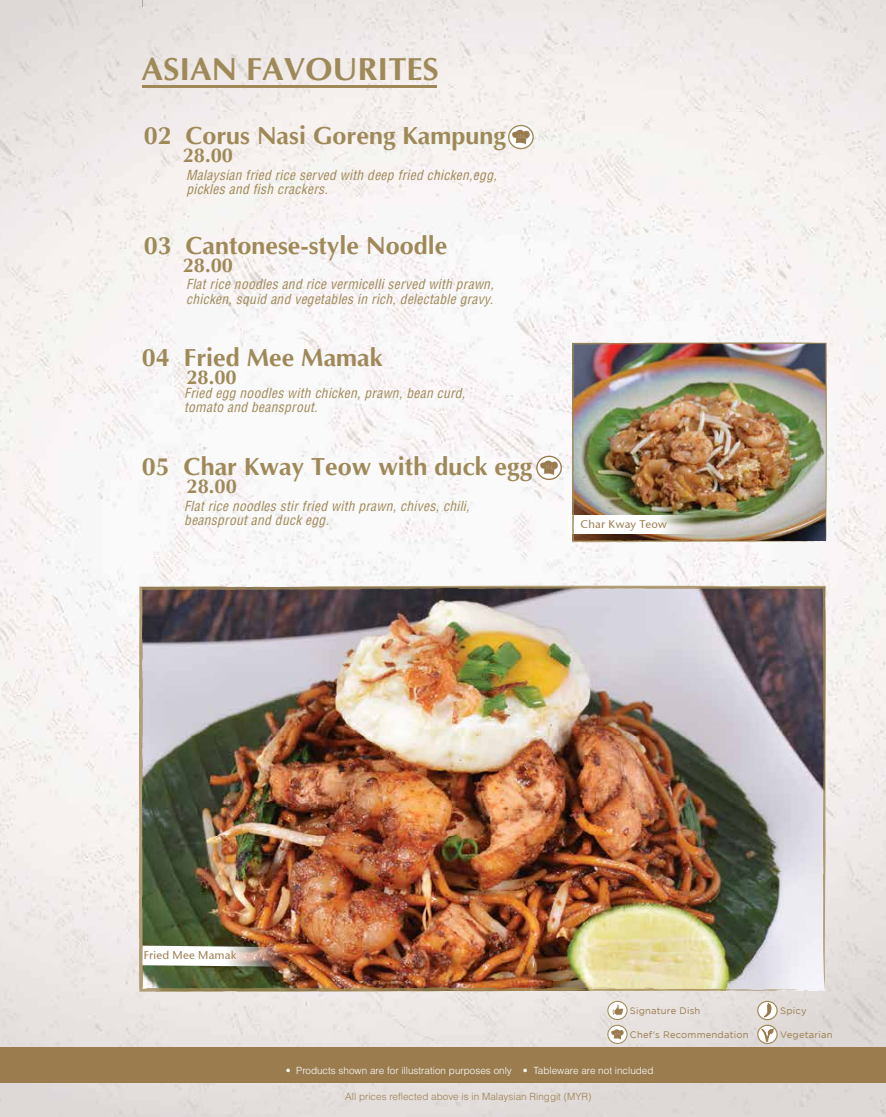
<style>
.page{position:relative;width:886px;height:1117px;background:#fff}
.page>*{position:absolute;margin:0;border:0;box-sizing:border-box;transform-origin:0 0}
.t1{font:700 32.38px "Optima";color:#9f8958}
.t2{font:700 25.12px "Optima";color:#9f8958}
.t3{font:700 20.12px "Optima";color:#9f8958}
.t4{font:italic condensed 13.5px/14.1px "Helvetica";letter-spacing:.02em;color:#9f8958}
.t5{font:11.25px "Stone Sans ITCTT Medium";letter-spacing:.02em;color:#9a7c4f}
.t6{font:300 10px "Helvetica";color:#fff}
.t7{font:300 10px "Helvetica";color:#9a7c4f}
.t8{font:9.38px "Gotham";letter-spacing:.02em;color:#9a7c4f}
</style>
<div class="page">
<img style="left:0;top:0;width:886px;height:1116px">
<div style="left:0;top:1046px;width:886px;height:35px;background:#9a7c4f"></div>
<svg style="left:757px;top:1000px;width:21px;height:43px"></svg>
<svg style="left:607px;top:1000px;width:20px;height:43px"></svg>
<hr style="left:142px;top:85px;width:294px;height:3px;background:#9f8958">
<svg style="left:508px;top:125px;width:26px;height:24px"></svg>
<svg style="left:536px;top:455px;width:26px;height:25px"></svg>
<img style="left:139px;top:585px;width:687px;height:406px">
<svg style="left:801px;top:989px;width:25px;height:2px"></svg>
<svg style="left:622px;top:987px;width:13px;height:1px"></svg>
<img style="left:142px;top:945px;width:180px;height:21px">
<div style="left:568px;top:515px;width:146px;height:18px;background:#fff"></div>
<img style="left:572px;top:342px;width:255px;height:200px">
<h1 class="t1" style="left:141px;top:51px;width:299px">ASIAN FAVOURITES</h1>
<h2 class="t2" style="left:144px;top:122px;width:364px">02 Corus Nasi Goreng Kampung</h2>
<h3 class="t3" style="left:183px;top:144px;width:52px">28.00</h3>
<p class="t4" style="left:186px;top:167px;width:312px">Malaysian fried rice served with deep fried chicken,egg, pickles and fish crackers.</p>
<h2 class="t2" style="left:144px;top:231px;width:305px">03 Cantonese-style Noodle</h2>
<h3 class="t3" style="left:183px;top:254px;width:52px">28.00</h3>
<p class="t4" style="left:186px;top:277px;width:309px">Flat rice noodles and rice vermicelli served with prawn, chicken, squid and vegetables in rich, delectable gravy.</p>
<h2 class="t2" style="left:142px;top:344px;width:242px">04 Fried Mee Mamak</h2>
<h3 class="t3" style="left:186px;top:366px;width:52px">28.00</h3>
<p class="t4" style="left:184px;top:386px;width:283px">Fried egg noodles with chicken, prawn, bean curd, tomato and beansprout.</p>
<h2 class="t2" style="left:142px;top:453px;width:392px">05 Char Kway Teow with duck egg</h2>
<h3 class="t3" style="left:187px;top:475px;width:52px">28.00</h3>
<p class="t4" style="left:184px;top:498px;width:287px">Flat rice noodles stir fried with prawn, chives, chili, beansprout and duck egg.</p>
<p class="t5" style="left:581px;top:517px;width:88px">Char Kway Teow</p>
<p class="t5" style="left:144px;top:948px;width:94px">Fried Mee Mamak</p>
<p class="t8" style="left:630px;top:1004px;width:72px">Signature Dish</p>
<p class="t8" style="left:780px;top:1004px;width:28px">Spicy</p>
<p class="t8" style="left:630px;top:1028px;width:120px">Chef‘s Recommendation</p>
<p class="t8" style="left:780px;top:1028px;width:54px">Vegetarian</p>
<p class="t6" style="left:286px;top:1063px;width:369px">• Products shown are for illustration purposes only • Tableware are not included</p>
<p class="t7" style="left:345px;top:1090px;width:248px">All prices reflected above is in Malaysian Ringgit (MYR)</p>
</div>
